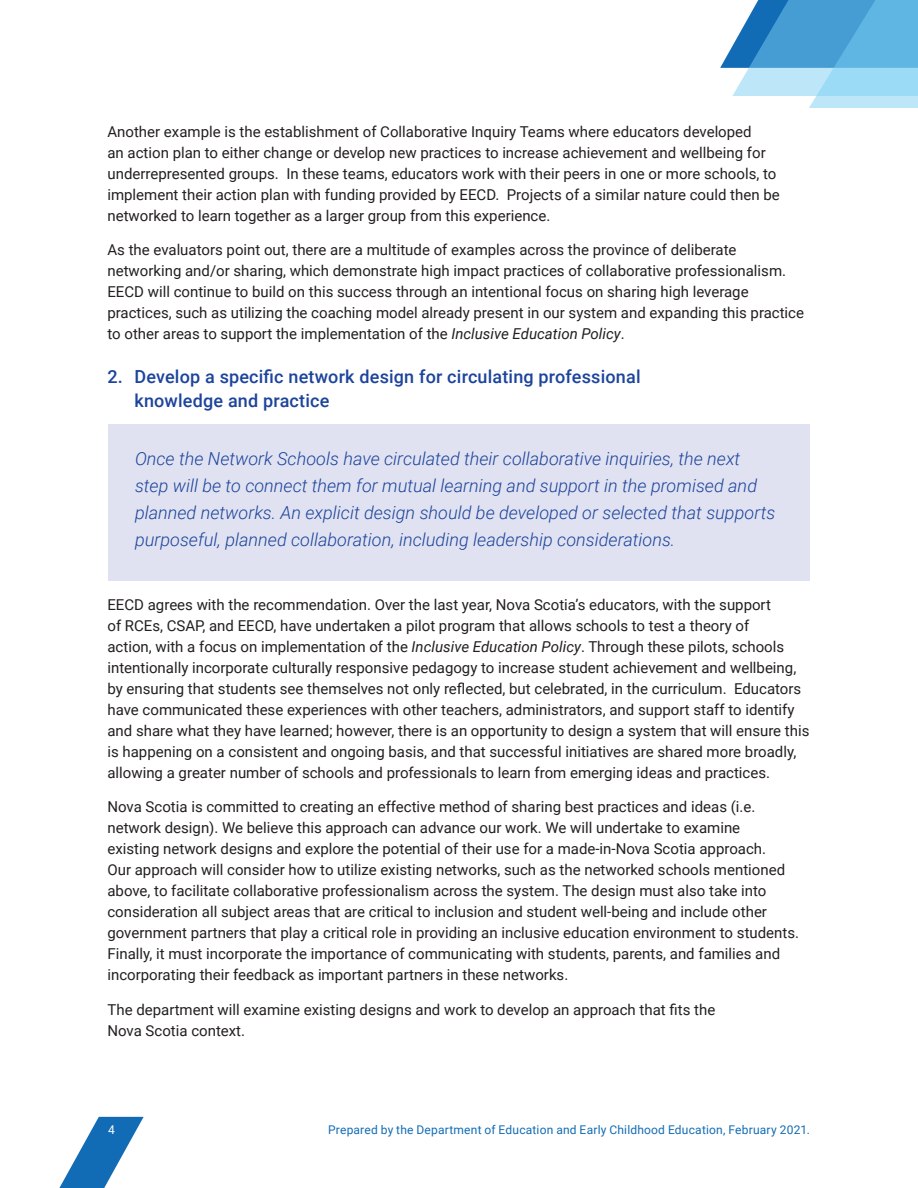
<style>
.page{position:relative;width:918px;height:1188px;background:#fff}
.page>*{position:absolute;margin:0;border:0;box-sizing:border-box;transform-origin:0 0}
._04_Sidebar{font:italic 300 18px/27px "Roboto";color:#1d449b}
._01_Header_3{font:500 18px/24px "Roboto";letter-spacing:.01em;color:#1d449b}
._02_Body{font:15px/21px "Roboto";color:#231f20}
.t1{font:12px "Roboto";letter-spacing:.015em;color:#126cb5}
.t2{font:12px "Roboto";color:#fff}
.s1{font-style:italic}
</style>
<div class="page">
<svg style="left:59px;top:1117px;width:85px;height:71px"></svg>
<svg style="left:720px;top:0;width:198px;height:108px;background:#7fbfe3"></svg>
<div style="left:108px;top:424px;width:702px;height:156px;background:#e0e2f1"></div>
<p class="_02_Body" style="left:107px;top:120px;width:674px">Another example is the establishment of Collaborative Inquiry Teams where educators developed<br>an action plan to either change or develop new practices to increase achievement and wellbeing for underrepresented groups. In these teams, educators work with their peers in one or more schools, to implement their action plan with funding provided by EECD. Projects of a similar nature could then be networked to learn together as a larger group from this experience.</p>
<p class="_02_Body" style="left:107px;top:239px;width:698px">As the evaluators point out, there are a multitude of examples across the province of deliberate networking and/or sharing, which demonstrate high impact practices of collaborative professionalism.<br>EECD will continue to build on this success through an intentional focus on sharing high leverage practices, such as utilizing the coaching model already present in our system and expanding this practice to other areas to support the implementation of the <span class="s1">Inclusive Education Policy</span>.</p>
<p class="_01_Header_3" style="left:134px;top:364px;width:508px;text-indent:-27px">2. Develop a specific network design for circulating professional knowledge and practice</p>
<p class="_04_Sidebar" style="left:135px;top:444px;width:642px">Once the Network Schools have circulated their collaborative inquiries, the next step will be to connect them for mutual learning and support in the promised and planned networks. An explicit design should be developed or selected that supports purposeful, planned collaboration, including leadership considerations.</p>
<p class="_02_Body" style="left:107px;top:593px;width:703px">EECD agrees with the recommendation. Over the last year, Nova Scotia’s educators, with the support<br>of RCEs, CSAP, and EECD, have undertaken a pilot program that allows schools to test a theory of<br>action, with a focus on implementation of the <span class="s1">Inclusive Education Policy</span>. Through these pilots, schools intentionally incorporate culturally responsive pedagogy to increase student achievement and wellbeing, by ensuring that students see themselves not only reflected, but celebrated, in the curriculum. Educators have communicated these experiences with other teachers, administrators, and support staff to identify and share what they have learned; however, there is an opportunity to design a system that will ensure this is happening on a consistent and ongoing basis, and that successful initiatives are shared more broadly, allowing a greater number of schools and professionals to learn from emerging ideas and practices.</p>
<p class="_02_Body" style="left:107px;top:796px;width:693px">Nova Scotia is committed to creating an effective method of sharing best practices and ideas (i.e. network design). We believe this approach can advance our work. We will undertake to examine<br>existing network designs and explore the potential of their use for a made-in-Nova Scotia approach.<br>Our approach will consider how to utilize existing networks, such as the networked schools mentioned above, to facilitate collaborative professionalism across the system. The design must also take into consideration all subject areas that are critical to inclusion and student well-being and include other government partners that play a critical role in providing an inclusive education environment to students.<br>Finally, it must incorporate the importance of communicating with students, parents, and families and incorporating their feedback as important partners in these networks.</p>
<p class="_02_Body" style="left:107px;top:998px;width:609px">The department will examine existing designs and work to develop an approach that fits the<br>Nova Scotia context.</p>
<p class="t2" style="left:108px;top:1121px;width:8px">4</p>
<p class="t1" style="left:328px;top:1121px;width:483px">Prepared by the Department of Education and Early Childhood Education, February 2021.</p>
</div>
